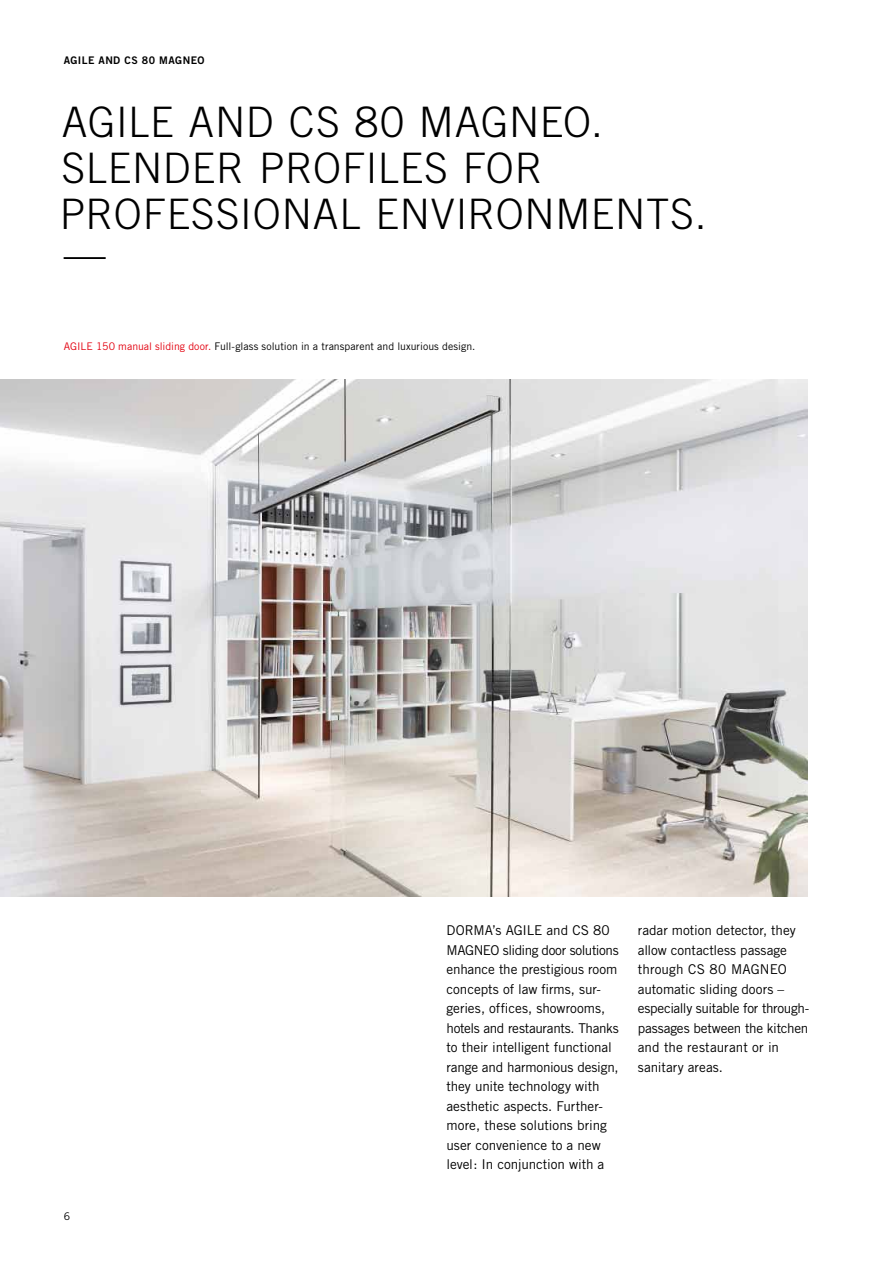
<style>
.page{position:relative;width:893px;height:1263px;background:#fff}
.page>*{position:absolute;margin:0;border:0;box-sizing:border-box;transform-origin:0 0}
.t1{font:300 42px/46.2px "Trade Gothic";letter-spacing:.015em;color:#000}
.t2{font:13.5px/19.5px "Trade Gothic";letter-spacing:-.01em;color:#000}
.t3{font:10.5px "Trade Gothic";color:#000}
.t4{font:10.5px "Trade Gothic Bold Two";letter-spacing:.045em;color:#000}
.s1{color:#e3000f}
</style>
<div class="page">
<img style="left:0;top:379px;width:808px;height:517px">
<p class="t4" style="left:64px;top:54px;width:142px">AGILE AND CS 80 MAGNEO</p>
<h1 class="t1" style="left:62px;top:98px;width:542px">AGILE AND CS 80 MAGN EO.<br>SLENDER PROFILES</h1>
<h1 class="t1" style="left:463px;top:144px;width:82px">FOR</h1>
<h1 class="t1" style="left:60px;top:191px;width:128px">PROFESSI</h1>
<h1 class="t1" style="left:253px;top:191px;width:455px">ONAL ENVI RONMENTS.</h1>
<h1 class="t1" style="left:64px;top:230px;width:43px">—</h1>
<p class="t3" style="left:64px;top:340px;width:413px"><span class="s1">AGILE 150 manual sliding door.</span> Full-glass solution in a transparent and luxurious design.</p>
<p class="t3" style="left:64px;top:1210px;width:8px">6</p>
<p class="t2" style="left:446px;top:921px;width:174px;text-indent:27px">MA’s AGILE and CS 80<br>MAGNEO sliding door solutions enhance the prestigious room concepts of law firms, sur&shy;geries, offices, showrooms, hotels and restaurants. Thanks to their intelligent functional range and harmonious design, they unite technology with aesthetic aspects. Further&shy;more, these solutions bring user convenience to a new level: In conjunction with a</p>
<p class="t2" style="left:446px;top:921px;width:10px">DOR</p>
<p class="t2" style="left:638px;top:921px;width:173px">radar motion detector, they allow contactless passage through CS 80 MAGNEO automatic sliding doors – especially suitable for through&shy;passages between the kitchen and the restaurant or in sanitary areas.</p>
</div>
